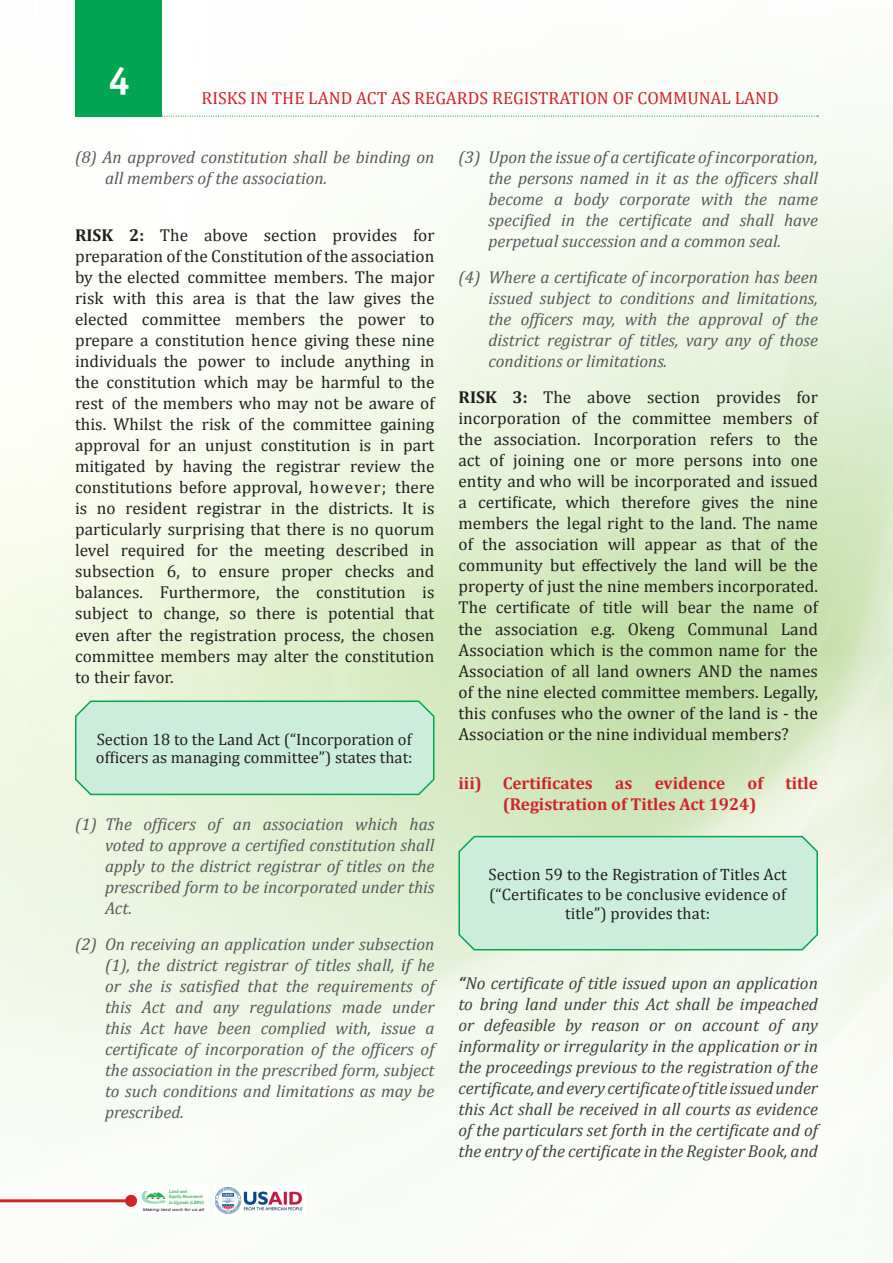
<style>
.page{position:relative;width:893px;height:1263px;background:#fff}
.page>*{position:absolute;margin:0;border:0;box-sizing:border-box;transform-origin:0 0}
.t1{font:700 39.45px "Officina Sans Std";color:#fff}
.t2{font:17.55px "Cambria";color:#d1232a}
.t3{font:17.25px/21px "Cambria";letter-spacing:.005em;color:#231f20;text-align:justify}
.t4{font:italic 17.25px/21px "Cambria";color:#57585a;text-align:justify}
.t5{font:italic 17.25px/21px "Cambria";color:#3e3e3f;text-align:justify}
.sub_headings{font:700 17.25px "Cambria";color:#d1232a}
.Body_Text{font:16.5px/19.8px "Cambria";color:#231f20}
.t6{font:italic 900 4.5px/5.4px "Arial";color:#65bf77;scale:.81 1}
.t7{font:italic 4.05px "Arial";color:#231f20;scale:1.27 1}
.t8{font:900 1.8px "Arial";color:#231f20;scale:1.43 1}
.s1{font-weight:700}
</style>
<div class="page">
<img style="left:0;top:0;width:893px;height:1244px">
<div style="left:76px;top:0;width:86px;height:116px;background:#00a551"></div>
<hr style="left:0;top:1199px;width:131px;height:3px;background:#d1232a">
<div style="left:125px;top:1195px;width:12px;height:12px;background:#d1232a;border-radius:50%"></div>
<svg style="left:76px;top:116px;width:742px;height:1px"></svg>
<div style="left:137px;top:1185px;width:70px;height:31px;background:#fff"></div>
<svg style="left:141px;top:1191px;width:25px;height:13px"></svg>
<div style="left:214px;top:1185px;width:92px;height:31px;background:#fff"></div>
<img style="left:215px;top:1188px;width:88px;height:26px">
<svg style="left:74px;top:699px;width:361px;height:97px;background:#c5ead6"></svg>
<svg style="left:458px;top:834px;width:361px;height:117px;background:#c6ead7"></svg>
<p class="t1" style="left:108px;top:56px;width:23px">4</p>
<p class="t2" style="left:202px;top:88px;width:579px">RISKS IN THE LAND ACT AS REGARDS REGISTRATION OF COMMUNAL LAND</p>
<p class="t4" style="left:105px;top:146px;width:331px;text-indent:-30px">(8) An approved constitution shall be binding on all members of the association.</p>
<p class="t3" style="left:75px;top:225px;width:361px"><span class="s1">RISK 2:</span> The above section provides for preparation of the Constitution of the association by the elected committee members. The major risk with this area is that the law gives the elected committee members the power to prepare a constitution hence giving these nine individuals the power to include anything in the constitution which may be harmful to the rest of the members who may not be aware of this. Whilst the risk of the committee gaining approval for an unjust constitution is in part mitigated by having the registrar review the constitutions before approval, however; there is no resident registrar in the districts. It is particularly surprising that there is no quorum level required for the meeting described in subsection 6, to ensure proper checks and balances. Furthermore, the constitution is subject to change, so there is potential that even after the registration process, the chosen committee members may alter the constitution to their favor.</p>
<p class="Body_Text" style="left:96px;top:730px;width:318px;line-height:18.1px">Section 18 to the Land Act (“Incorporation of officers as managing committee”) states that:</p>
<p class="t4" style="left:105px;top:812px;width:331px;text-indent:-30px">(1) The officers of an association which has voted to approve a certified constitution shall apply to the district registrar of titles on the prescribed form to be incorporated under this Act.</p>
<p class="t4" style="left:105px;top:932px;width:331px;text-indent:-30px">(2) On receiving an application under subsection (1), the district registrar of titles shall, if he or she is satisfied that the requirements of this Act and any regulations made under this Act have been complied with, issue a certificate of incorporation of the officers of the association in the prescribed form, subject to such conditions and limitations as may be prescribed.</p>
<p class="t6" style="left:169px;top:1189px;width:46px">Land and<br>Equity Movement in Uganda (LEMU)</p>
<p class="t8" style="left:147px;top:1197px;width:3px">L</p>
<p class="t8" style="left:152px;top:1197px;width:3px">E</p>
<p class="t8" style="left:157px;top:1197px;width:3px">M</p>
<p class="t8" style="left:163px;top:1197px;width:3px">U</p>
<p class="t7" style="left:143px;top:1207px;width:50px">Making land work for us all</p>
<p class="t4" style="left:488px;top:146px;width:331px;text-indent:-30px">(3) Upon the issue of a certificate of incorporation, the persons named in it as the officers shall become a body corporate with the name specified in the certificate and shall have perpetual succession and a common seal.</p>
<p class="t4" style="left:488px;top:266px;width:331px;text-indent:-30px">(4) Where a certificate of incorporation has been issued subject to conditions and limitations, the officers may, with the approval of the district registrar of titles, vary any of those conditions or limitations.</p>
<p class="t3" style="left:458px;top:387px;width:361px"><span class="s1">RISK 3:</span> The above section provides for incorporation of the committee members of the association. Incorporation refers to the act of joining one or more persons into one entity and who will be incorporated and issued a certificate, which therefore gives the nine members the legal right to the land. The name of the association will appear as that of the community but effectively the land will be the property of just the nine members incorporated.<br>The certificate of title will bear the name of the association e.g. Okeng Communal Land Association which is the common name for the Association of all land owners AND the names of the nine elected committee members. Legally, this confuses who the owner of the land is - the Association or the nine individual members?</p>
<p class="sub_headings" style="left:458px;top:771px;width:136px">iii) Certificates</p>
<p class="sub_headings" style="left:615px;top:771px;width:19px">as</p>
<p class="sub_headings" style="left:655px;top:771px;width:72px">evidence</p>
<p class="sub_headings" style="left:748px;top:771px;width:17px">of</p>
<p class="sub_headings" style="left:785px;top:771px;width:34px">title</p>
<p class="sub_headings" style="left:503px;top:792px;width:255px">(Registration of Titles Act 1924)</p>
<p class="Body_Text" style="left:488px;top:864px;width:300px;text-align:center">Section 59 to the Registration of Titles Act (“Certificates to be conclusive evidence of title”) provides that:</p>
<p class="t5" style="left:458px;top:972px;width:361px"><span class="s1">“</span>No certificate of title issued upon an application to bring land under this Act shall be impeached or defeasible by reason or on account of any informality or irregularity in the application or in the proceedings previous to the registration of the certificate, and every certificate of title issuedunder this Act shall be received in all courts as evidence of the particulars set forth in the certificate and of the entry of the certificate in the Register Book, and</p>
</div>
